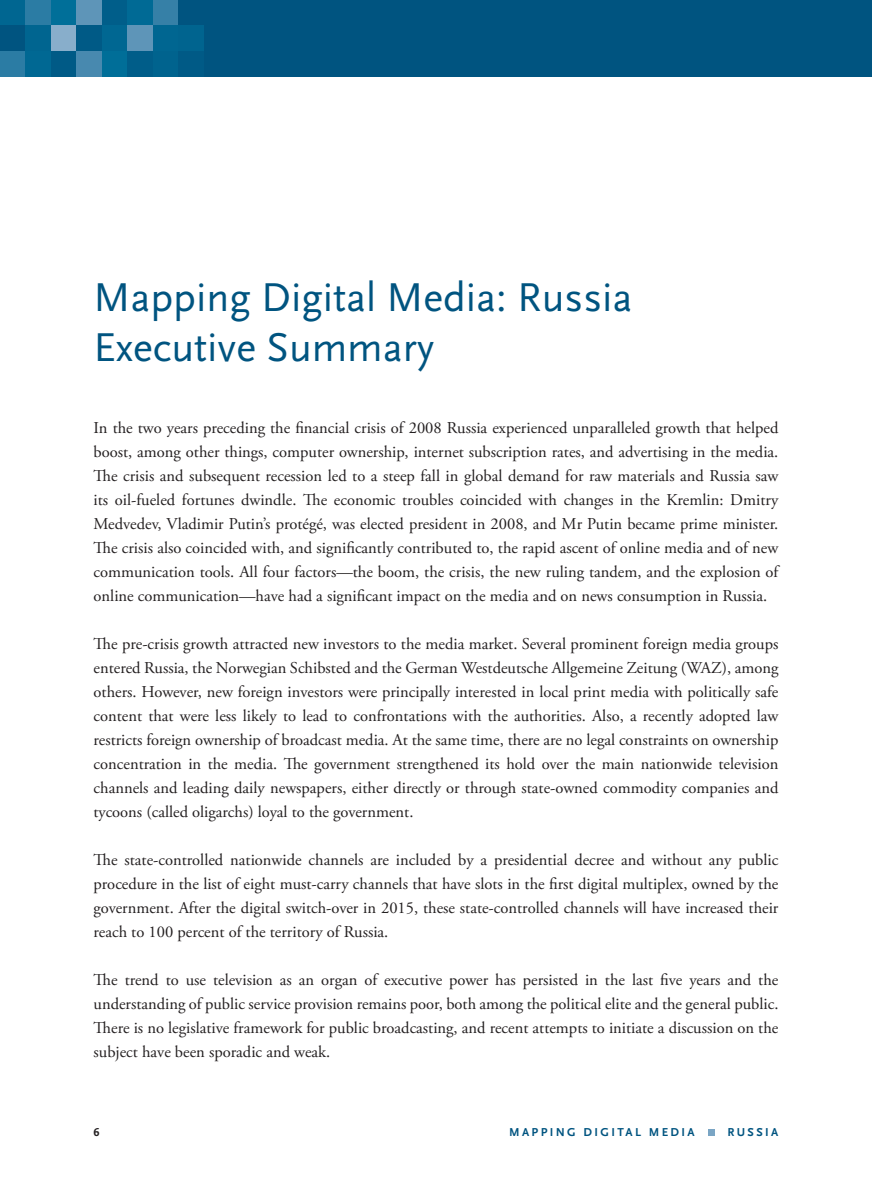
<style>
.page{position:relative;width:872px;height:1191px;background:#fff}
.page>*{position:absolute;margin:0;border:0;box-sizing:border-box;transform-origin:0 0}
.t1{font:42px/50.4px "Scala Sans";color:#005480}
.t2{font:16.5px/24px "Adobe Garamond Pro";color:#231f20;text-align:justify}
.t3{font:700 12px "Scala Sans LF";letter-spacing:.2em;color:#005480}
.t4{font:700 12px "Scala Sans LF";color:#231f20}
</style>
<div class="page">
<div style="left:708px;top:1129px;width:6px;height:7px;background:#7aa5c4"></div>
<div style="left:0;top:0;width:872px;height:76px;background:#005480"></div>
<div style="left:0;top:0;width:25px;height:26px;background:#006691"></div>
<div style="left:0;top:25px;width:25px;height:26px;background:#005480"></div>
<div style="left:0;top:51px;width:25px;height:25px;background:#2b7ca4"></div>
<div style="left:25px;top:0;width:26px;height:26px;background:#2b7ca4"></div>
<div style="left:25px;top:25px;width:26px;height:26px;background:#006590"></div>
<div style="left:25px;top:51px;width:26px;height:25px;background:#006893"></div>
<div style="left:51px;top:0;width:25px;height:26px;background:#006f99"></div>
<div style="left:51px;top:25px;width:25px;height:26px;background:#88aecb"></div>
<div style="left:51px;top:51px;width:25px;height:25px;background:#005a86"></div>
<div style="left:76px;top:0;width:26px;height:26px;background:#5e95b8"></div>
<div style="left:76px;top:25px;width:26px;height:26px;background:#005a86"></div>
<div style="left:76px;top:51px;width:26px;height:25px;background:#4889af"></div>
<div style="left:102px;top:0;width:25px;height:26px;background:#005e8a"></div>
<div style="left:102px;top:25px;width:25px;height:26px;background:#006792"></div>
<div style="left:102px;top:51px;width:25px;height:25px;background:#006e98"></div>
<div style="left:127px;top:0;width:26px;height:26px;background:#006a95"></div>
<div style="left:127px;top:25px;width:26px;height:26px;background:#5e95b8"></div>
<div style="left:127px;top:51px;width:26px;height:25px;background:#005d89"></div>
<div style="left:153px;top:0;width:25px;height:26px;background:#3680a7"></div>
<div style="left:153px;top:25px;width:25px;height:26px;background:#006691"></div>
<div style="left:153px;top:51px;width:25px;height:25px;background:#00638e"></div>
<div style="left:178px;top:25px;width:26px;height:26px;background:#00648f"></div>
<div style="left:178px;top:51px;width:26px;height:25px;background:#005a86"></div>
<h1 class="t1" style="left:94px;top:273px;width:540px">Mapping Digital Media: Russia<br>Executive Summary</h1>
<p class="t2" style="left:94px;top:417px;width:686px">In the two years preceding the financial crisis of 2008 Russia experienced unparalleled growth that helped boost, among other things, computer ownership, internet subscription rates, and advertising in the media.<br>The crisis and subsequent recession led to a steep fall in global demand for raw materials and Russia saw its oil-fueled fortunes dwindle. The economic troubles coincided with changes in the Kremlin: Dmitry Medvedev, Vladimir Putin’s protégé, was elected president in 2008, and Mr Putin became prime minister.<br>The crisis also coincided with, and significantly contributed to, the rapid ascent of online media and of new communication tools. All four factors—the boom, the crisis, the new ruling tandem, and the explosion of online communication—have had a significant impact on the media and on news consumption in Russia.</p>
<p class="t2" style="left:94px;top:633px;width:686px">The pre-crisis growth attracted new investors to the media market. Several prominent foreign media groups entered Russia, the Norwegian Schibsted and the German Westdeutsche Allgemeine Zeitung (WAZ), among others. However, new foreign investors were principally interested in local print media with politically safe content that were less likely to lead to confrontations with the authorities. Also, a recently adopted law restricts foreign ownership of broadcast media. At the same time, there are no legal constraints on ownership concentration in the media. The government strengthened its hold over the main nationwide television channels and leading daily newspapers, either directly or through state-owned commodity companies and tycoons (called oligarchs) loyal to the government.</p>
<p class="t2" style="left:94px;top:849px;width:686px">The state-controlled nationwide channels are included by a presidential decree and without any public procedure in the list of eight must-carry channels that have slots in the first digital multiplex, owned by the government. After the digital switch-over in 2015, these state-controlled channels will have increased their reach to 100 percent of the territory of Russia.</p>
<p class="t2" style="left:94px;top:969px;width:686px">The trend to use television as an organ of executive power has persisted in the last five years and the understanding of public service provision remains poor, both among the political elite and the general public.<br>There is no legislative framework for public broadcasting, and recent attempts to initiate a discussion on the subject have been sporadic and weak.</p>
<p class="t4" style="left:94px;top:1127px;width:7px">6</p>
<p class="t3" style="left:509px;top:1127px;width:187px">MAPPING DIGITAL MEDIA</p>
<p class="t3" style="left:727px;top:1127px;width:52px">RUSSIA</p>
</div>
